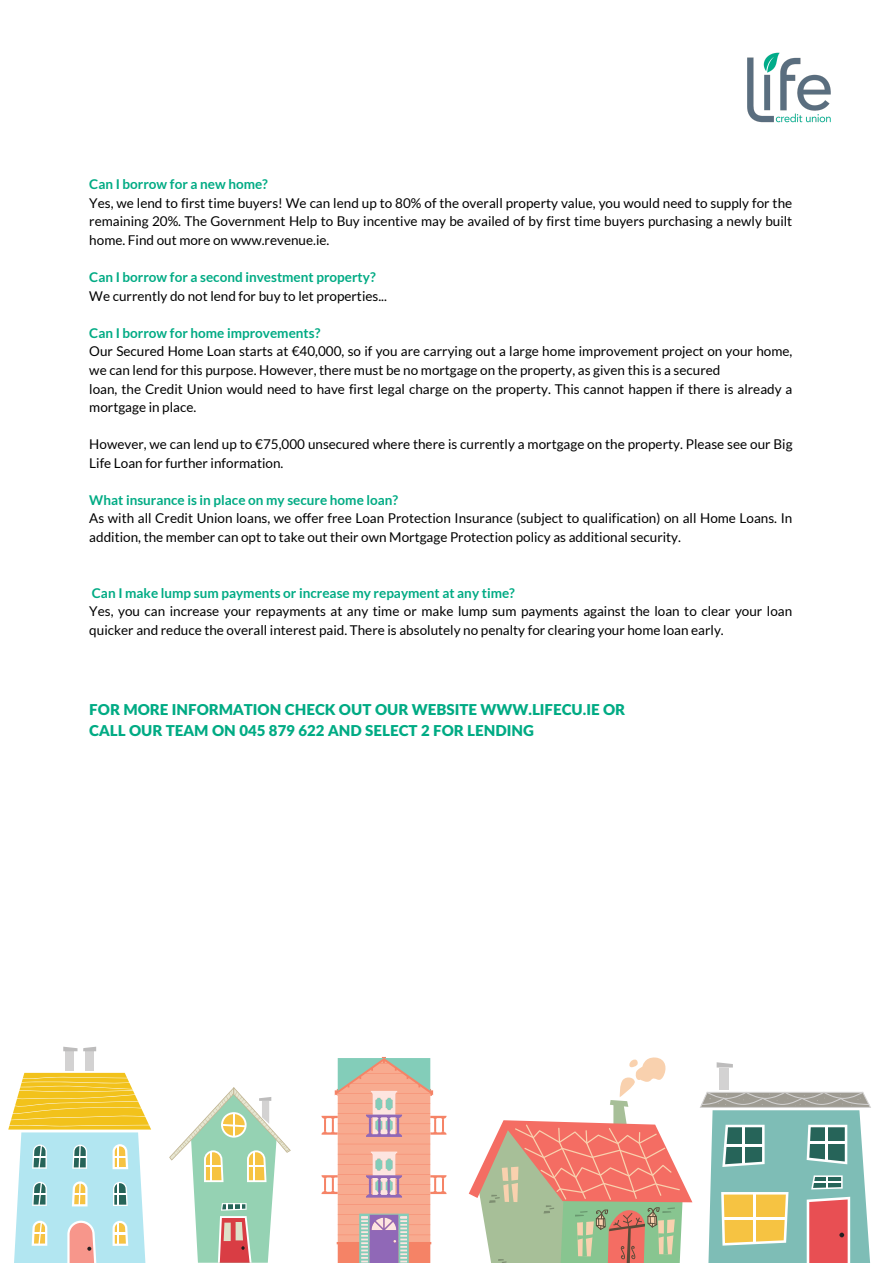
<style>
.page{position:relative;width:893px;height:1263px;background:#fff}
.page>*{position:absolute;margin:0;border:0;box-sizing:border-box;transform-origin:0 0}
.t1{font:900 15px/20.9px "Lato Latin";color:#00ab84}
.t2{font:13.5px/18.6px "Lato";color:#000}
.t3{font:700 13.5px "Lato";color:#00ab84}
</style>
<div class="page">
<svg style="left:321px;top:1057px;width:125px;height:206px"></svg>
<svg style="left:469px;top:1057px;width:223px;height:206px"></svg>
<div style="left:719px;top:1067px;width:10px;height:22px;background:#d3d2d2"></div>
<svg style="left:716px;top:1062px;width:17px;height:5px"></svg>
<svg style="left:700px;top:1092px;width:171px;height:171px"></svg>
<div style="left:66px;top:1051px;width:8px;height:19px;background:#d3d2d2"></div>
<svg style="left:63px;top:1047px;width:14px;height:4px"></svg>
<div style="left:85px;top:1051px;width:9px;height:19px;background:#d3d2d2"></div>
<svg style="left:83px;top:1047px;width:13px;height:4px"></svg>
<svg style="left:8px;top:1073px;width:143px;height:190px"></svg>
<svg style="left:169px;top:1087px;width:122px;height:176px"></svg>
<img style="left:747px;top:52px;width:84px;height:71px">
<p class="t3" style="left:89px;top:176px;width:180px">Can I borrow for a new home?</p>
<p class="t2" style="left:89px;top:193px;width:704px;text-align:justify">Yes, we lend to first time buyers! We can lend up to 80% of the overall property value, you would need to supply for the remaining 20%. The Government Help to Buy incentive may be availed of by first time buyers purchasing a newly built home. Find out more on www.revenue.ie.</p>
<p class="t3" style="left:89px;top:269px;width:288px">Can I borrow for a second investment property?</p>
<p class="t2" style="left:89px;top:286px;width:299px">We currently do not lend for buy to let properties...</p>
<p class="t3" style="left:89px;top:324px;width:232px">Can I borrow for home improvements?</p>
<p class="t2" style="left:89px;top:342px;width:704px">Our Secured Home Loan starts at €40,000, so if you are carrying out a large home improvement project on your home, we can lend for this purpose. However, there must be no mortgage on the property, as given this is a secured<br>loan, the Credit Union would need to have first legal charge on the property. This cannot happen if there is already a mortgage in place.</p>
<p class="t2" style="left:89px;top:435px;width:705px">However, we can lend up to €75,000 unsecured where there is currently a mortgage on the property. Please see our Big<br>Life Loan for further information.</p>
<p class="t3" style="left:89px;top:492px;width:310px">What insurance is in place on my secure home loan?</p>
<p class="t2" style="left:89px;top:509px;width:704px">As with all Credit Union loans, we offer free Loan Protection Insurance (subject to qualification) on all Home Loans. In addition, the member can opt to take out their own Mortgage Protection policy as additional security.</p>
<p class="t3" style="left:92px;top:584px;width:424px">Can I make lump sum payments or increase my repayment at any time?</p>
<p class="t2" style="left:89px;top:602px;width:704px">Yes, you can increase your repayments at any time or make lump sum payments against the loan to clear your loan quicker and reduce the overall interest paid. There is absolutely no penalty for clearing your home loan early.</p>
<p class="t1" style="left:89px;top:700px;width:537px">FOR MORE INFORMATION CHECK OUT OUR WEBSITE WWW.LIFECU.IE OR<br>CALL OUR TEAM ON 045 879 622 AND SELECT 2 FOR LENDING</p>
</div>
